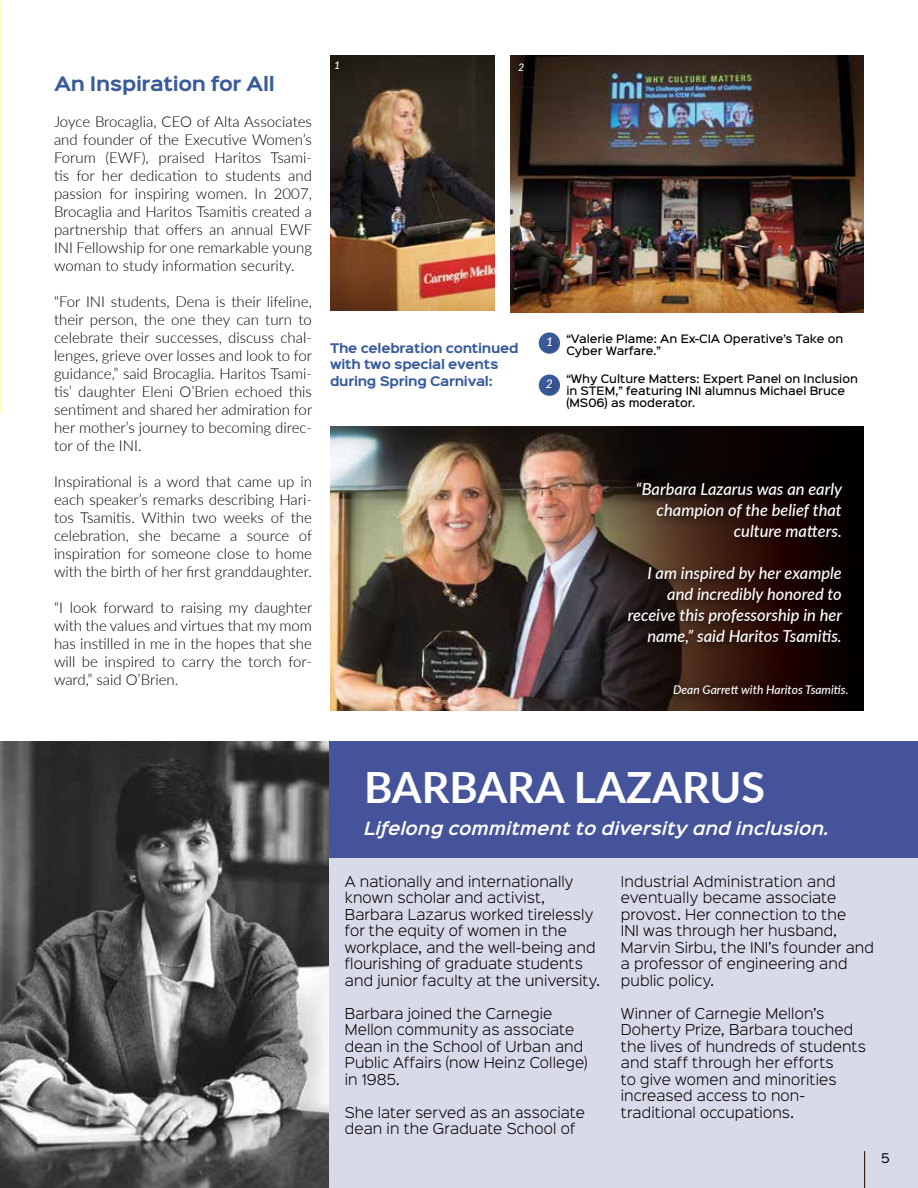
<style>
.page{position:relative;width:918px;height:1188px;background:#fff}
.page>*{position:absolute;margin:0;border:0;box-sizing:border-box;transform-origin:0 0}
.t1{font:700 43.05px "Lato";color:#fff}
.t2{font:700 18px "Sinkin Sans 700";letter-spacing:-.02em;color:#395b9a}
.t3{font:italic 500 16.5px/21px "Lato";color:#fff;text-align:right}
.t4{font:italic 600 16.5px "Sinkin Sans 600";color:#fff}
.t5{font:300 15px/18px "Lato";color:#000;text-align:justify}
.t6{font:300 13.5px/16.5px "Sinkin Sans 300";letter-spacing:.01em;color:#000}
.t7{font:700 12px/16.5px "Sinkin Sans 700";letter-spacing:-.02em;color:#395b9a}
.t8{font:italic 500 12px "Lato";color:#fff}
.t9{font:12px "Sinkin Sans 400";color:#000}
.t10{font:500 10.5px/12px "Sinkin Sans 500";color:#000}
.t11{font:italic 500 10.5px "Lato";color:#fff}
</style>
<div class="page">
<div style="left:0;top:742px;width:918px;height:446px;background:#45549a"></div>
<img style="left:0;top:0;width:1px;height:414px">
<div style="left:0;top:859px;width:918px;height:329px;background:#d9dae9"></div>
<img style="left:1px;top:742px;width:327px;height:446px">
<img style="left:330px;top:426px;width:258px;height:284px">
<svg style="left:588px;top:426px;width:276px;height:284px;background:#1e1411"></svg>
<div style="left:623px;top:478px;width:230px;height:176px;background:#000;opacity:.75"></div>
<div style="left:669px;top:681px;width:189px;height:24px;background:#000;opacity:.75"></div>
<img style="left:511px;top:56px;width:353px;height:256px">
<img style="left:330px;top:56px;width:165px;height:254px">
<div style="left:331px;top:57px;width:18px;height:22px;background:#1f1b12"></div>
<div style="left:514px;top:58px;width:20px;height:23px;background:#000;opacity:.75"></div>
<div style="left:539px;top:332px;width:21px;height:22px;background:#395b9a;border-radius:50%"></div>
<div style="left:539px;top:375px;width:21px;height:21px;background:#395b9a;border-radius:50%"></div>
<div style="left:544px;top:334px;width:18px;height:23px;background:#000;opacity:.75"></div>
<div style="left:542px;top:376px;width:20px;height:23px;background:#000;opacity:.75"></div>
<hr style="left:864px;top:1151px;width:1px;height:37px;background:#3a1d0d">
<p class="t2" style="left:54px;top:74px;width:222px">An Inspiration for All</p>
<p class="t5" style="left:54px;top:112px;width:260px">Joyce Brocaglia, CEO of Alta Associates and founder of the Executive Women’s Forum (EWF), praised Haritos Tsami&shy;tis for her dedication to students and passion for inspiring women. In 2007, Brocaglia and Haritos Tsamitis created a partnership that offers an annual EWF INI Fellowship for one remarkable young woman to study information security.</p>
<p class="t5" style="left:54px;top:292px;width:260px">“For INI students, Dena is their lifeline, their person, the one they can turn to celebrate their successes, discuss chal&shy;lenges, grieve over losses and look to for guidance,” said Brocaglia. Haritos Tsami&shy;tis’ daughter Eleni O’Brien echoed this sentiment and shared her admiration for her mother’s journey to becoming direc&shy;tor of the INI.</p>
<p class="t5" style="left:54px;top:472px;width:260px">Inspirational is a word that came up in each speaker’s remarks describing Hari&shy;tos Tsamitis. Within two weeks of the celebration, she became a source of inspiration for someone close to home with the birth of her first granddaughter.</p>
<p class="t5" style="left:54px;top:598px;width:260px">“I look forward to raising my daughter with the values and virtues that my mom has instilled in me in the hopes that she will be inspired to carry the torch for&shy;ward,” said O’Brien.</p>
<p class="t11" style="left:334px;top:57px;width:8px">1</p>
<p class="t11" style="left:518px;top:59px;width:8px">2</p>
<p class="t7" style="left:330px;top:340px;width:190px">The celebration continued with two special events during Spring Carnival:</p>
<p class="t8" style="left:546px;top:333px;width:8px">1</p>
<p class="t8" style="left:546px;top:375px;width:8px">2</p>
<p class="t10" style="left:566px;top:332px;width:279px">“Valerie Plame: An Ex-CIA Operative’s Take on<br>Cyber Warfare.”</p>
<p class="t10" style="left:566px;top:372px;width:293px">“Why Culture Matters: Expert Panel on Inclusion in STEM,” featuring INI alumnus Michael Bruce (MS06) as moderator.</p>
<p class="t3" style="left:636px;top:478px;width:208px">“Barbara Lazarus was an early champion of the belief that culture matters.</p>
<p class="t3" style="left:628px;top:562px;width:216px">I am inspired by her example and incredibly honored to receive this professorship in her name,” said Haritos Tsamitis.</p>
<p class="t8" style="left:673px;top:681px;width:177px">Dean Garrett with Haritos Tsamitis.</p>
<h1 class="t1" style="left:364px;top:756px;width:403px">BARBARA LAZARUS</h1>
<p class="t4" style="left:364px;top:814px;width:467px">Lifelong commitment to diversity and inclusion.</p>
<p class="t6" style="left:345px;top:872px;width:257px">A nationally and internationally known scholar and activist, Barbara Lazarus worked tirelessly for the equity of women in the workplace, and the well-being and flourishing of graduate students and junior faculty at the university.</p>
<p class="t6" style="left:345px;top:1004px;width:244px">Barbara joined the Carnegie<br>Mellon community as associate dean in the School of Urban and<br>Public Affairs (now Heinz College) in 1985.</p>
<p class="t6" style="left:345px;top:1103px;width:242px">She later served as an associate dean in the Graduate School of</p>
<p class="t6" style="left:621px;top:872px;width:255px">Industrial Administration and eventually became associate provost. Her connection to the<br>INI was through her husband,<br>Marvin Sirbu, the INI’s founder and a professor of engineering and public policy.</p>
<p class="t6" style="left:621px;top:1004px;width:247px">Winner of Carnegie Mellon’s<br>Doherty Prize, Barbara touched the lives of hundreds of students and staff through her efforts<br>to give women and minorities increased access to non&shy;traditional occupations.</p>
<p class="t9" style="left:881px;top:1148px;width:10px">5</p>
</div>
